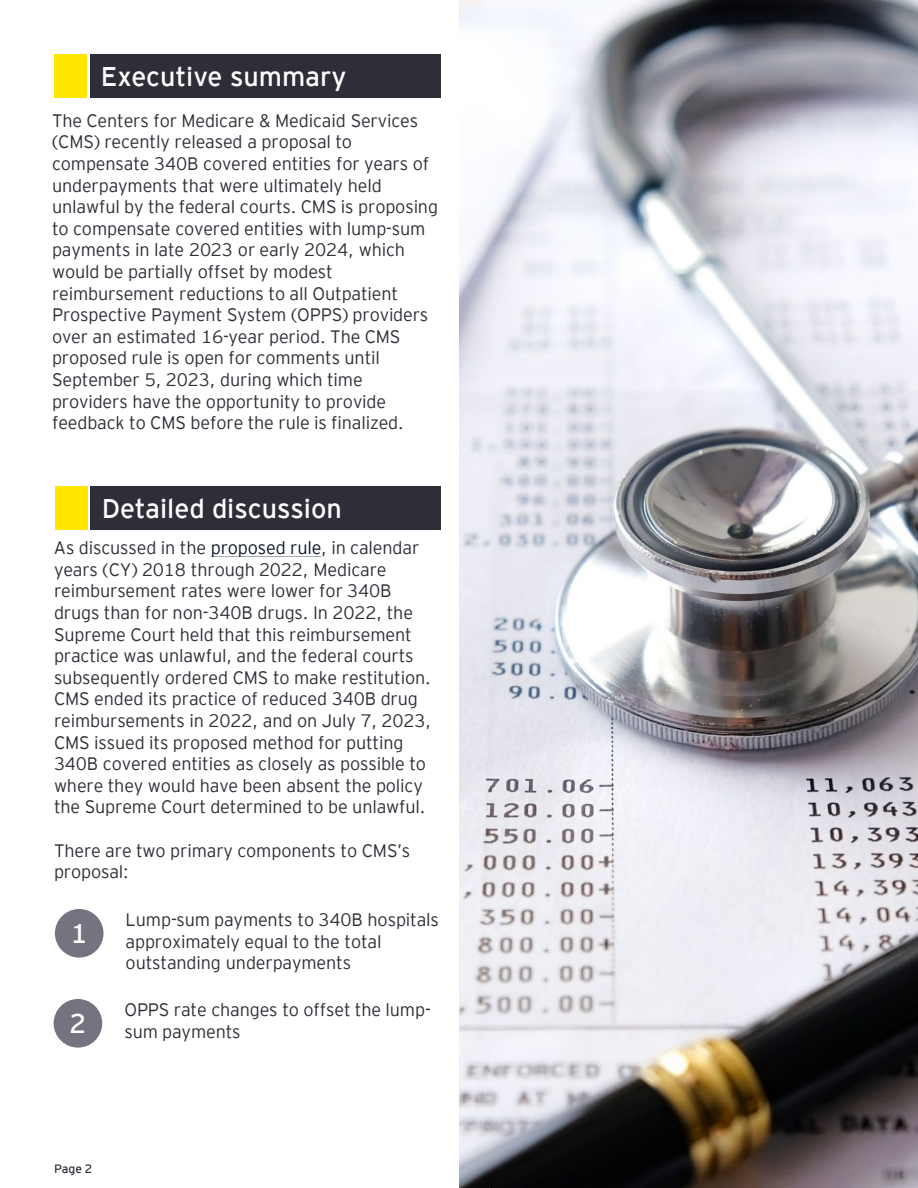
<style>
.page{position:relative;width:918px;height:1188px;background:#fff}
.page>*{position:absolute;margin:0;border:0;box-sizing:border-box;transform-origin:0 0}
.t1{font:300 27px "EY Interstate";letter-spacing:-.005em;color:#fff}
.t2{font:300 18px/21.6px "EY Interstate";letter-spacing:-.01em;color:#2e2e38}
.t3{font:12px "EY Interstate";color:#2e2e38}
.s1{color:#0a1627}
</style>
<div class="page">
<img style="left:459px;top:0;width:459px;height:1188px">
<svg style="left:211px;top:556px;width:110px;height:1px"></svg>
<div style="left:55px;top:909px;width:49px;height:49px;background:#747480;border-radius:50%"></div>
<div style="left:54px;top:999px;width:48px;height:49px;background:#747480;border-radius:50%"></div>
<div style="left:90px;top:54px;width:350px;height:44px;background:#2e2e38"></div>
<div style="left:54px;top:54px;width:33px;height:44px;background:#ffe600"></div>
<div style="left:91px;top:486px;width:350px;height:44px;background:#2e2e38"></div>
<div style="left:55px;top:486px;width:32px;height:44px;background:#ffe600"></div>
<p class="t1" style="left:101px;top:57px;width:247px">Executive summary</p>
<p class="t2" style="left:52px;top:109px;width:388px">The Centers for Medicare &amp; Medicaid Services (CMS) recently released a proposal to compensate 340B covered entities for years of underpayments that were ultimately held unlawful by the federal courts. CMS is proposing to compensate covered entities with lump-sum payments in late 2023 or early 2024, which would be partially offset by modest reimbursement reductions to all Outpatient Prospective Payment System (OPPS) providers over an estimated 16-year period. The CMS proposed rule is open for comments until September 5, 2023, during which time providers have the opportunity to provide feedback to CMS before the rule is finalized.</p>
<p class="t1" style="left:102px;top:489px;width:242px">Detailed discussion</p>
<p class="t2" style="left:54px;top:536px;width:379px">As discussed in the <span class="s1">proposed rule</span>, in calendar years (CY) 2018 through 2022, Medicare reimbursement rates were lower for 340B drugs than for non-340B drugs. In 2022, the Supreme Court held that this reimbursement practice was unlawful, and the federal courts subsequently ordered CMS to make restitution.<br>CMS ended its practice of reduced 340B drug reimbursements in 2022, and on July 7, 2023, CMS issued its proposed method for putting 340B covered entities as closely as possible to where they would have been absent the policy the Supreme Court determined to be unlawful.</p>
<p class="t2" style="left:54px;top:838px;width:358px">There are two primary components to CMS’s proposal:</p>
<p class="t1" style="left:71px;top:914px;width:18px">1</p>
<p class="t2" style="left:126px;top:908px;width:315px">Lump-sum payments to 340B hospitals approximately equal to the total outstanding underpayments</p>
<p class="t1" style="left:70px;top:1004px;width:18px">2</p>
<p class="t2" style="left:124px;top:998px;width:308px">OPPS rate changes to offset the lump&shy;sum payments</p>
<p class="t3" style="left:54px;top:1160px;width:40px">Page 2</p>
</div>
